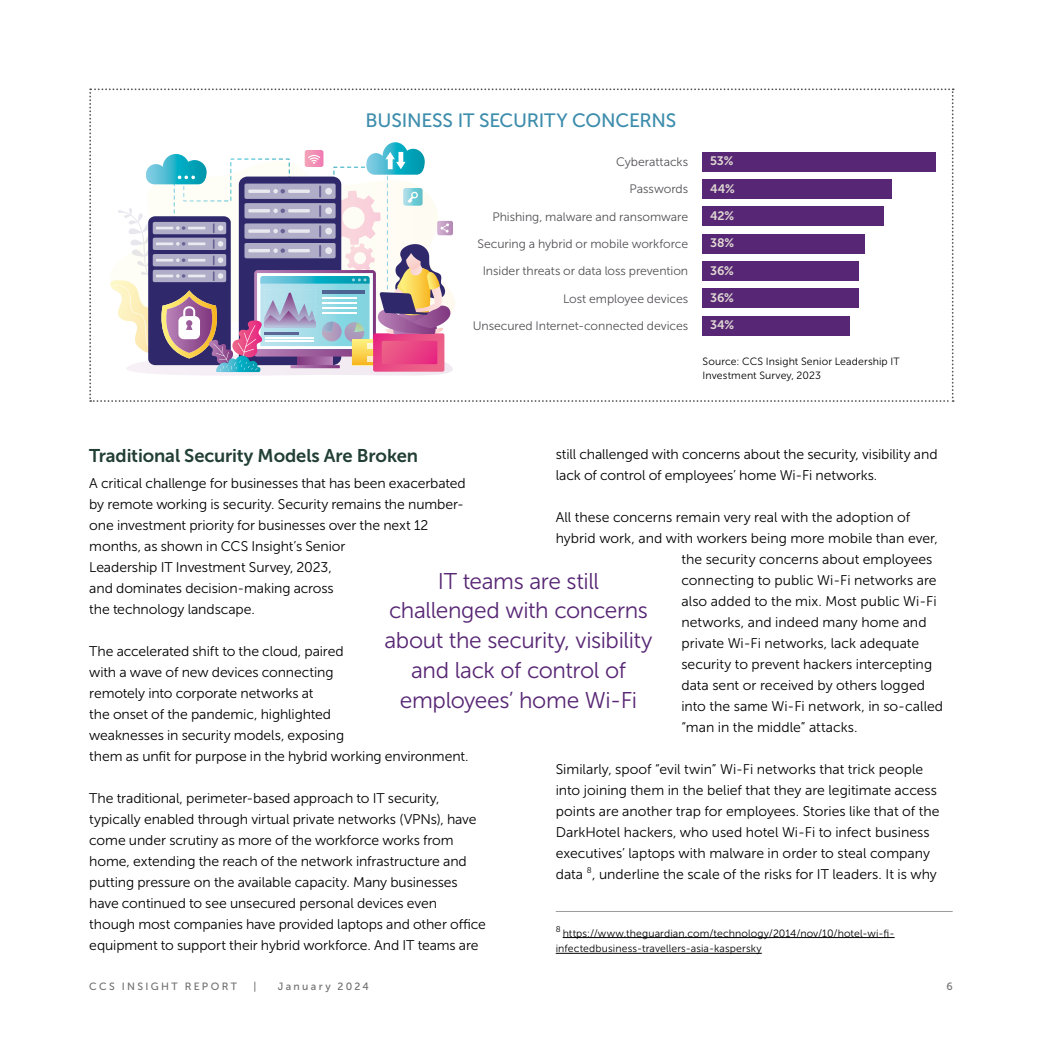
<style>
.page{position:relative;width:1042px;height:1042px;background:#fff}
.page>*{position:absolute;margin:0;border:0;box-sizing:border-box;transform-origin:0 0}
.t1{font:22.75px/29.8px "Museo Sans 300";letter-spacing:-.015em;color:#572674;text-align:center}
.t2{font:19.25px "Museo Sans 500";letter-spacing:-.01em;color:#3d8dac}
.t3{font:18.38px "Museo Sans 700";letter-spacing:-.005em;color:#223f35}
.t4{font:14px/21px "Museo Sans 300";letter-spacing:-.005em;color:#000}
.t5{font:12.25px "Museo Sans 300";letter-spacing:-.005em;color:#545155}
.t6{font:12.25px "Museo Sans 700";letter-spacing:-.01em;color:#dfd9d3}
.t7{font:10.5px/15.8px "Museo Sans 300";letter-spacing:.01em;color:#000}
.t8{font:10.5px "Museo Sans 500";letter-spacing:.225em;color:#706f6f}
.t9{font:8.22px "Museo Sans 300";color:#000}
</style>
<div class="page">
<hr style="left:556px;top:911px;width:396px;height:1px;background:#9d9d9c">
<hr style="left:563px;top:937px;width:331px;height:1px;background:#000">
<hr style="left:556px;top:953px;width:206px;height:1px;background:#000">
<svg style="left:89px;top:88px;width:864px;height:314px"></svg>
<h2 class="t2" style="left:365px;top:110px;width:312px">BUSINESS IT SECURITY CONCERNS</h2>
<p class="t5" style="left:616px;top:155px;width:74px">Cyberattacks</p>
<p class="t5" style="left:629px;top:183px;width:60px">Passwords</p>
<p class="t5" style="left:492px;top:210px;width:197px">Phishing, malware and ransomware</p>
<p class="t5" style="left:477px;top:237px;width:212px">Securing a hybrid or mobile workforce</p>
<p class="t5" style="left:483px;top:265px;width:207px">Insider threats or data loss prevention</p>
<p class="t5" style="left:563px;top:292px;width:127px">Lost employee devices</p>
<p class="t5" style="left:473px;top:319px;width:217px">Unsecured Internet-connected devices</p>
<p class="t6" style="left:710px;top:154px;width:25px">53%</p>
<p class="t6" style="left:710px;top:182px;width:26px">44%</p>
<p class="t6" style="left:710px;top:209px;width:26px">42%</p>
<p class="t6" style="left:710px;top:236px;width:26px">38%</p>
<p class="t6" style="left:710px;top:264px;width:25px">36%</p>
<p class="t6" style="left:710px;top:291px;width:25px">36%</p>
<p class="t6" style="left:710px;top:318px;width:26px">34%</p>
<p class="t7" style="left:702px;top:355px;width:199px;line-height:14px">Source: CCS Insight Senior Leadership IT<br>Investment Survey, 2023</p>
<h3 class="t3" style="left:89px;top:446px;width:330px">Traditional Security Models Are Broken</h3>
<p class="t4" style="left:89px;top:473px;width:378px">A critical challenge for businesses that has been exacerbated by remote working is security. Security remains the number&shy;one investment priority for businesses over the next 12 months, as shown in CCS Insight’s Senior<br>Leadership IT Investment Survey, 2023,<br>and dominates decision-making across<br>the technology landscape.</p>
<p class="t4" style="left:89px;top:641px;width:381px">The accelerated shift to the cloud, paired<br>with a wave of new devices connecting<br>remotely into corporate networks at<br>the onset of the pandemic, highlighted<br>weaknesses in security models, exposing<br>them as unfit for purpose in the hybrid working environment.</p>
<p class="t4" style="left:89px;top:788px;width:398px">The traditional, perimeter-based approach to IT security, typically enabled through virtual private networks (VPNs), have come under scrutiny as more of the workforce works from home, extending the reach of the network infrastructure and putting pressure on the available capacity. Many businesses have continued to see unsecured personal devices even though most companies have provided laptops and other office equipment to support their hybrid workforce. And IT teams are</p>
<p class="t4" style="left:556px;top:444px;width:383px">still challenged with concerns about the security, visibility and lack of control of employees’ home Wi-Fi networks.</p>
<p class="t4" style="left:556px;top:507px;width:356px">All these concerns remain very real with the adoption of</p>
<p class="t4" style="left:556px;top:528px;width:384px">hybrid work, and with workers being more mobile than ever,</p>
<p class="t4" style="left:681px;top:549px;width:253px">the security concerns about employees</p>
<p class="t4" style="left:681px;top:570px;width:257px">connecting to public Wi-Fi networks are</p>
<p class="t4" style="left:681px;top:591px;width:257px">also added to the mix. Most public Wi-Fi</p>
<p class="t4" style="left:681px;top:612px;width:247px">networks, and indeed many home and</p>
<p class="t4" style="left:681px;top:633px;width:239px">private Wi-Fi networks, lack adequate</p>
<p class="t4" style="left:681px;top:654px;width:252px">security to prevent hackers intercepting</p>
<p class="t4" style="left:681px;top:675px;width:245px">data sent or received by others logged</p>
<p class="t4" style="left:681px;top:696px;width:263px">into the same Wi-Fi network, in so-called</p>
<p class="t4" style="left:681px;top:717px;width:178px">“man in the middle” attacks.</p>
<p class="t4" style="left:556px;top:759px;width:385px">Similarly, spoof “evil twin” Wi-Fi networks that trick people into joining them in the belief that they are legitimate access points are another trap for employees. Stories like that of the DarkHotel hackers, who used hotel Wi-Fi to infect business executives’ laptops with malware in order to steal company data</p>
<h1 class="t1" style="left:384px;top:566px;width:270px">IT teams are still challenged with concerns about the security, visibility and lack of control of employees’ home Wi-Fi</h1>
<p class="t9" style="left:587px;top:865px;width:6px">8</p>
<p class="t4" style="left:592px;top:864px;width:346px">, underline the scale of the risks for IT leaders. It is why</p>
<p class="t7" style="left:556px;top:925px;width:340px"><sup>8</sup> https://www.theguardian.com/technology/2014/nov/10/hotel-wi-fi&shy;infectedbusiness-travellers-asia-kaspersky</p>
<p class="t8" style="left:89px;top:981px;width:149px">CCS INSIGHT REPORT</p>
<p class="t8" style="left:253px;top:981px;width:4px">|</p>
<p class="t8" style="left:278px;top:981px;width:93px">January 2024</p>
<p class="t8" style="left:946px;top:981px;width:8px">6</p>
</div>
